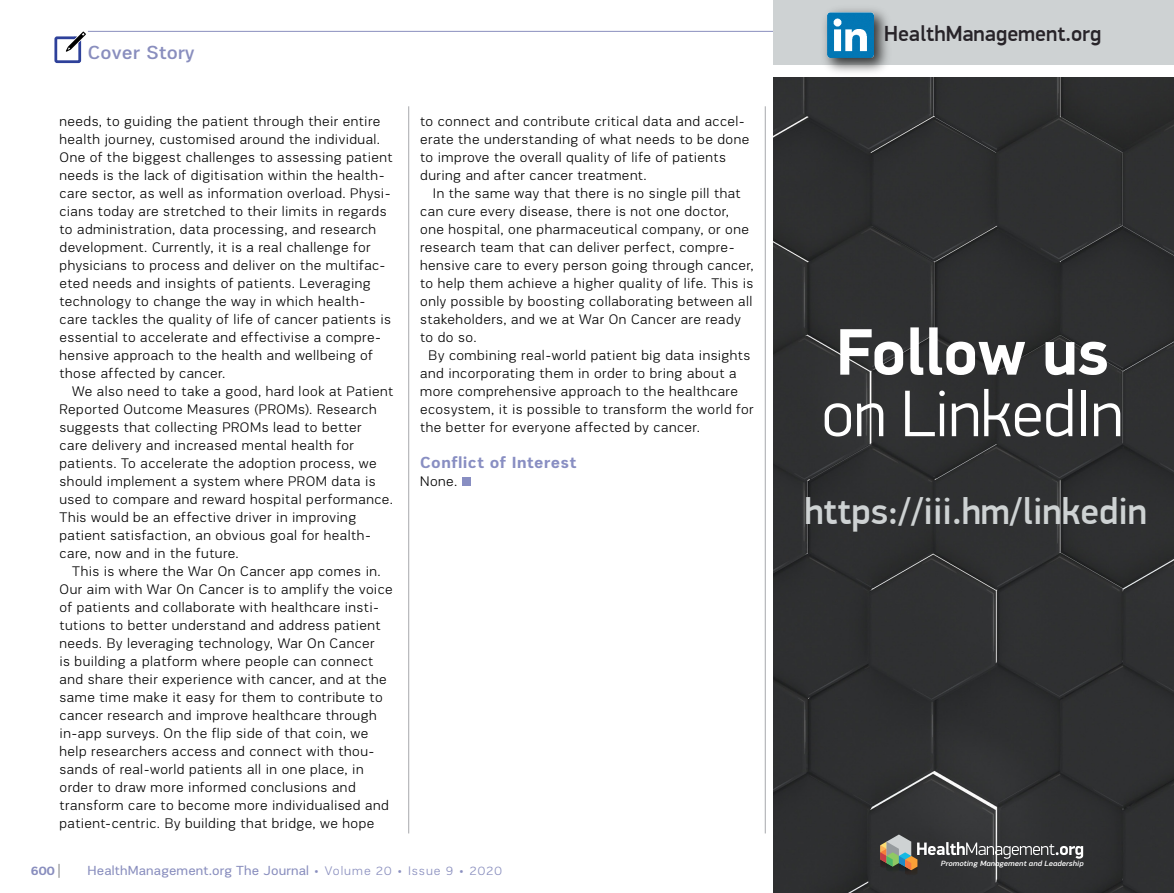
<style>
.page{position:relative;width:1174px;height:893px;background:#fff}
.page>*{position:absolute;margin:0;border:0;box-sizing:border-box;transform-origin:0 0}
.t1{font:300 66px "PF Din Display Pro";color:#fff}
.t2{font:700 66px "PF Din Display Pro";color:#fff}
.t3{font:500 37.5px "PF Din Display Pro";color:#ced2d3}
.t4{font:500 21.9px "PF Din Display Pro";color:#282429}
.t5{font:500 19.5px "PRC Fidelity";letter-spacing:.01em;color:#898ebe}
.t6{font:700 16.5px "PRC Fidelity";letter-spacing:.03em;color:#888ec2}
.t7{font:300 14.25px/18px "PRC Fidelity";letter-spacing:.03em;color:#000}
.t8{font:13.5px "PRC Fidelity";letter-spacing:.01em;color:#898ebe}
.t9{font:700 12.75px "PRC Fidelity";color:#898ebe}
.t10{font:italic 500 7.8px "PRC Fidelity";color:#fff}
.s1{font-weight:300;font-size:12.75px}
</style>
<div class="page">
<svg style="left:54px;top:32px;width:32px;height:32px"></svg>
<hr style="left:88px;top:31px;width:1026px;height:1px;background:#898ebe">
<svg style="left:59px;top:864px;width:1px;height:14px"></svg>
<div style="left:462px;top:477px;width:8px;height:9px;background:#888ec2"></div>
<hr style="left:765px;top:106px;width:1px;height:727px;background:#a7a9ac">
<hr style="left:408px;top:106px;width:1px;height:727px;background:#a7a9ac">
<div style="left:773px;top:77px;width:401px;height:816px;background:#2f3031"></div>
<div style="left:773px;top:0;width:401px;height:67px;background:#ced2d3"></div>
<div style="left:773px;top:65px;width:401px;height:11px;background:#fff"></div>
<svg style="left:880px;top:834px;width:203px;height:43px;background:#50514f"></svg>
<img style="left:816px;top:9px;width:79px;height:70px">
<img style="left:827px;top:12px;width:46px;height:46px">
<h3 class="t5" style="left:88px;top:41px;width:108px">Cover Story</h3>
<p class="t7" style="left:60px;top:112px;width:334px">needs, to guiding the patient through their entire health journey, customised around the individual.<br>One of the biggest challenges to assessing patient needs is the lack of digitisation within the health&shy;care sector, as well as information overload. Physi&shy;cians today are stretched to their limits in regards to administration, data processing, and research development. Currently, it is a real challenge for physicians to process and deliver on the multifac&shy;eted needs and insights of patients. Leveraging technology to change the way in which health&shy;care tackles the quality of life of cancer patients is essential to accelerate and effectivise a compre&shy;hensive approach to the health and wellbeing of those affected by cancer.</p>
<p class="t7" style="left:60px;top:382px;width:335px;text-indent:13px">We also need to take a good, hard look at Patient Reported Outcome Measures (PROMs). Research suggests that collecting PROMs lead to better<br>care delivery and increased mental health for patients. To accelerate the adoption process, we should implement a system where PROM data is used to compare and reward hospital performance.<br>This would be an effective driver in improving patient satisfaction, an obvious goal for health&shy;care, now and in the future.</p>
<p class="t7" style="left:60px;top:562px;width:334px;text-indent:13px">This is where the War On Cancer app comes in.<br>Our aim with War On Cancer is to amplify the voice of patients and collaborate with healthcare insti&shy;tutions to better understand and address patient needs. By leveraging technology, War On Cancer<br>is building a platform where people can connect and share their experience with cancer, and at the same time make it easy for them to contribute to cancer research and improve healthcare through in-app surveys. On the flip side of that coin, we help researchers access and connect with thou&shy;sands of real-world patients all in one place, in order to draw more informed conclusions and transform care to become more individualised and patient-centric. By building that bridge, we hope</p>
<p class="t7" style="left:420px;top:112px;width:331px">to connect and contribute critical data and accel&shy;erate the understanding of what needs to be done to improve the overall quality of life of patients during and after cancer treatment.</p>
<p class="t7" style="left:433px;top:184px;width:309px">In the same way that there is no single pill that</p>
<p class="t7" style="left:420px;top:202px;width:310px">can cure every disease, there is not one doctor,</p>
<p class="t7" style="left:420px;top:220px;width:330px">one hospital, one pharmaceutical company, or one</p>
<p class="t7" style="left:420px;top:238px;width:316px">research team that can deliver perfect, compre-</p>
<p class="t7" style="left:420px;top:256px;width:335px">hensive care to every person going through cancer,</p>
<p class="t7" style="left:420px;top:274px;width:335px">to help them achieve a higher quality of life. This is</p>
<p class="t7" style="left:420px;top:292px;width:334px">only possible by boosting collaborating between all</p>
<p class="t7" style="left:420px;top:310px;width:322px">stakeholders, and we at War On Cancer are ready</p>
<p class="t7" style="left:420px;top:328px;width:58px">to do so.</p>
<p class="t7" style="left:428px;top:346px;width:323px">By combining real-world patient big data insights</p>
<p class="t7" style="left:420px;top:364px;width:318px">and incorporating them in order to bring about a</p>
<p class="t7" style="left:420px;top:382px;width:319px">more comprehensive approach to the healthcare</p>
<p class="t7" style="left:420px;top:400px;width:335px">ecosystem, it is possible to transform the world for</p>
<p class="t7" style="left:420px;top:418px;width:281px">the better for everyone affected by cancer.</p>
<p class="t6" style="left:420px;top:453px;width:158px">Conflict of Interest</p>
<p class="t7" style="left:420px;top:472px;width:39px">None.</p>
<p class="t9" style="left:31px;top:863px;width:25px">600</p>
<p class="t8" style="left:88px;top:863px;width:416px">HealthManagement.org The Journal <span class="s1">• Volume 20 • Issue 9 • 2020</span></p>
<h3 class="t4" style="left:884px;top:20px;width:219px">HealthManagement.org</h3>
<h1 class="t2" style="left:836px;top:312px;width:274px">Follow us</h1>
<h1 class="t1" style="left:821px;top:376px;width:303px">on LinkedIn</h1>
<h2 class="t3" style="left:804px;top:489px;width:344px">https://iii.hm/linkedin</h2>
<p class="t10" style="left:941px;top:859px;width:144px">Promoting Management and Leadership</p>
</div>
